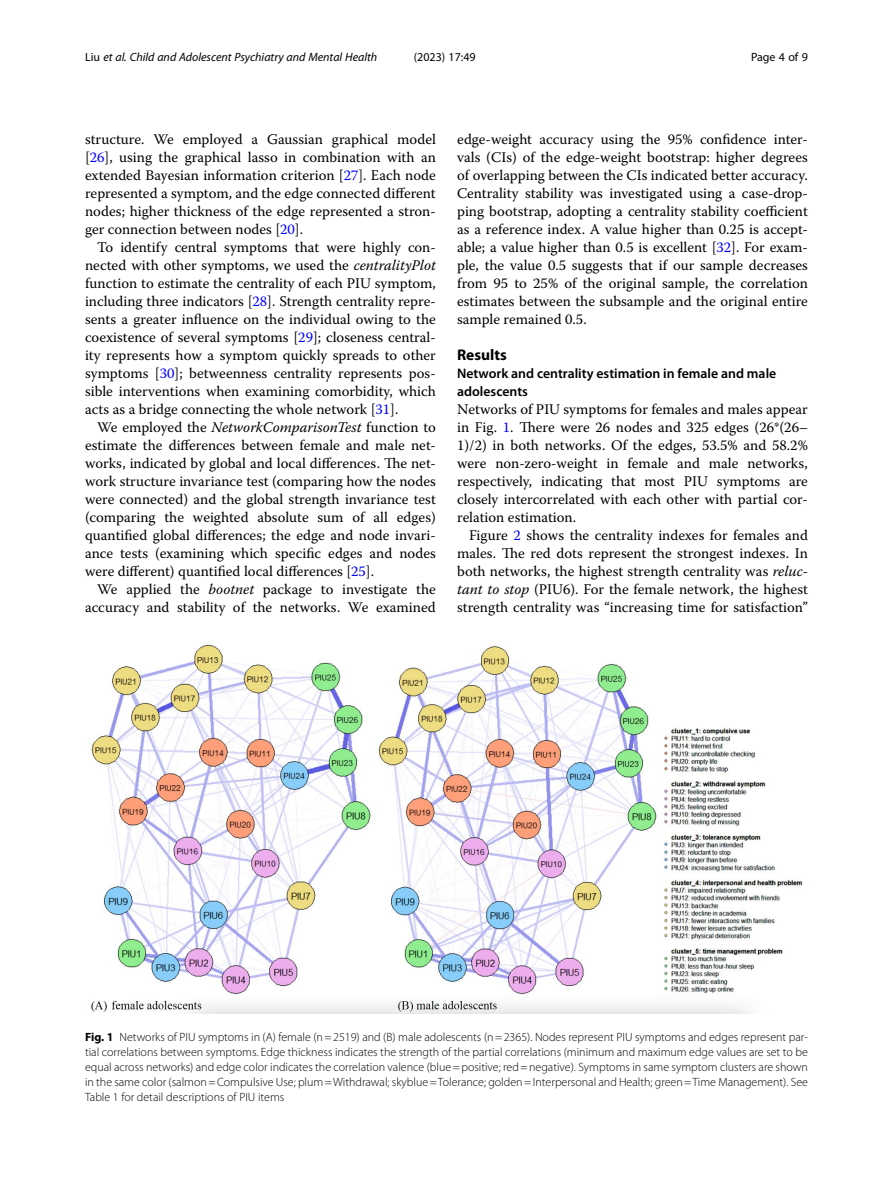
<style>
.page{position:relative;width:893px;height:1191px;background:#fff}
.page>*{position:absolute;margin:0;border:0;box-sizing:border-box;transform-origin:0 0}
.Head_1{font:700 15.45px "Myriad Pro";color:#000}
.Body_Text_Indent{font:14.7px/18px "Warnock Pro";color:#000;text-align:justify}
.Body_Text{font:14.7px/18px "Warnock Pro";color:#000;text-align:justify}
.Head_2_After_1{font:600 13.8px/18px "Myriad Pro";color:#000}
.Figure_Caption{font:300 12px/15px "Myriad Pro";color:#000;text-align:justify}
.t1{font:italic 12px "Myriad Pro";color:#000}
.t2{font:12px "Myriad Pro";color:#000}
.s1{font-style:normal}
.s2{color:#00f}
.s3{font-style:italic}
.s4{font-weight:700}
</style>
<div class="page">
<img style="left:90px;top:644px;width:714px;height:370px">
<p class="t1" style="left:85px;top:50px;width:294px"><span class="s1">Liu</span> et al. Child and Adolescent Psychiatry and Mental Health</p>
<p class="t2" style="left:414px;top:50px;width:63px">(2023) 17:49</p>
<p class="t2" style="left:751px;top:50px;width:58px">Page 4 of 9</p>
<p class="Body_Text" style="left:85px;top:130px;width:352px">structure. We employed a Gaussian graphical model [<span class="s2">26</span>], using the graphical lasso in combination with an extended Bayesian information criterion [<span class="s2">27</span>]. Each node represented a symptom, and the edge connected different nodes; higher thickness of the edge represented a stron&shy;ger connection between nodes [<span class="s2">20</span>].</p>
<p class="Body_Text_Indent" style="left:85px;top:238px;width:352px;text-indent:12px">To identify central symptoms that were highly con&shy;nected with other symptoms, we used the <span class="s3">centralityPlot </span>function to estimate the centrality of each PIU symptom, including three indicators [<span class="s2">28</span>]. Strength centrality repre&shy;sents a greater influence on the individual owing to the coexistence of several symptoms [<span class="s2">29</span>]; closeness central&shy;ity represents how a symptom quickly spreads to other symptoms [<span class="s2">30</span>]; betweenness centrality represents pos&shy;sible interventions when examining comorbidity, which acts as a bridge connecting the whole network [<span class="s2">31</span>].</p>
<p class="Body_Text_Indent" style="left:85px;top:418px;width:352px;text-indent:12px">We employed the <span class="s3">NetworkComparisonTest</span> function to estimate the differences between female and male net&shy;works, indicated by global and local differences. The net&shy;work structure invariance test (comparing how the nodes were connected) and the global strength invariance test (comparing the weighted absolute sum of all edges) quantified global differences; the edge and node invari&shy;ance tests (examining which specific edges and nodes were different) quantified local differences [<span class="s2">25</span>].</p>
<p class="Body_Text_Indent" style="left:85px;top:580px;width:352px;text-align:right">We applied the <span class="s3">bootnet</span> package to investigate the accuracy and stability of the networks. We examined</p>
<p class="Body_Text_Indent" style="left:457px;top:130px;width:352px">edge-weight accuracy using the 95% confidence inter&shy;vals (CIs) of the edge-weight bootstrap: higher degrees of overlapping between the CIs indicated better accuracy.<br>Centrality stability was investigated using a case-drop&shy;ping bootstrap, adopting a centrality stability coefficient as a reference index. A value higher than 0.25 is accept&shy;able; a value higher than 0.5 is excellent [<span class="s2">32</span>]. For exam&shy;ple, the value 0.5 suggests that if our sample decreases from 95 to 25% of the original sample, the correlation estimates between the subsample and the original entire sample remained 0.5.</p>
<p class="Head_1" style="left:457px;top:345px;width:51px">Results</p>
<p class="Head_2_After_1" style="left:457px;top:364px;width:321px">Network and centrality estimation in female and male adolescents</p>
<p class="Body_Text" style="left:457px;top:400px;width:352px">Networks of PIU symptoms for females and males appear in Fig. <span class="s2">1</span>. There were 26 nodes and 325 edges (26*(26– 1)/2) in both networks. Of the edges, 53.5% and 58.2% were non-zero-weight in female and male networks, respectively, indicating that most PIU symptoms are closely intercorrelated with each other with partial cor&shy;relation estimation.</p>
<p class="Body_Text_Indent" style="left:457px;top:526px;width:352px;text-indent:12px">Figure <span class="s2">2</span> shows the centrality indexes for females and males. The red dots represent the strongest indexes. In both networks, the highest strength centrality was <span class="s3">reluc&shy;tant to stop</span> (PIU6). For the female network, the highest strength centrality was “increasing time for satisfaction”</p>
<p class="Figure_Caption" style="left:85px;top:1029px;width:724px"><span class="s4">Fig. 1</span> Networks of PIU symptoms in (A) female (n=2519) and (B) male adolescents (n=2365). Nodes represent PIU symptoms and edges represent par&shy;tial correlations between symptoms. Edge thickness indicates the strength of the partial correlations (minimum and maximum edge values are set to be equal across networks) and edge color indicates the correlation valence (blue=positive; red=negative). Symptoms in same symptom clusters are shown in the same color (salmon=Compulsive Use; plum=Withdrawal; skyblue=Tolerance; golden=Interpersonal and Health; green=Time Management). See Table 1 for detail descriptions of PIU items</p>
</div>
